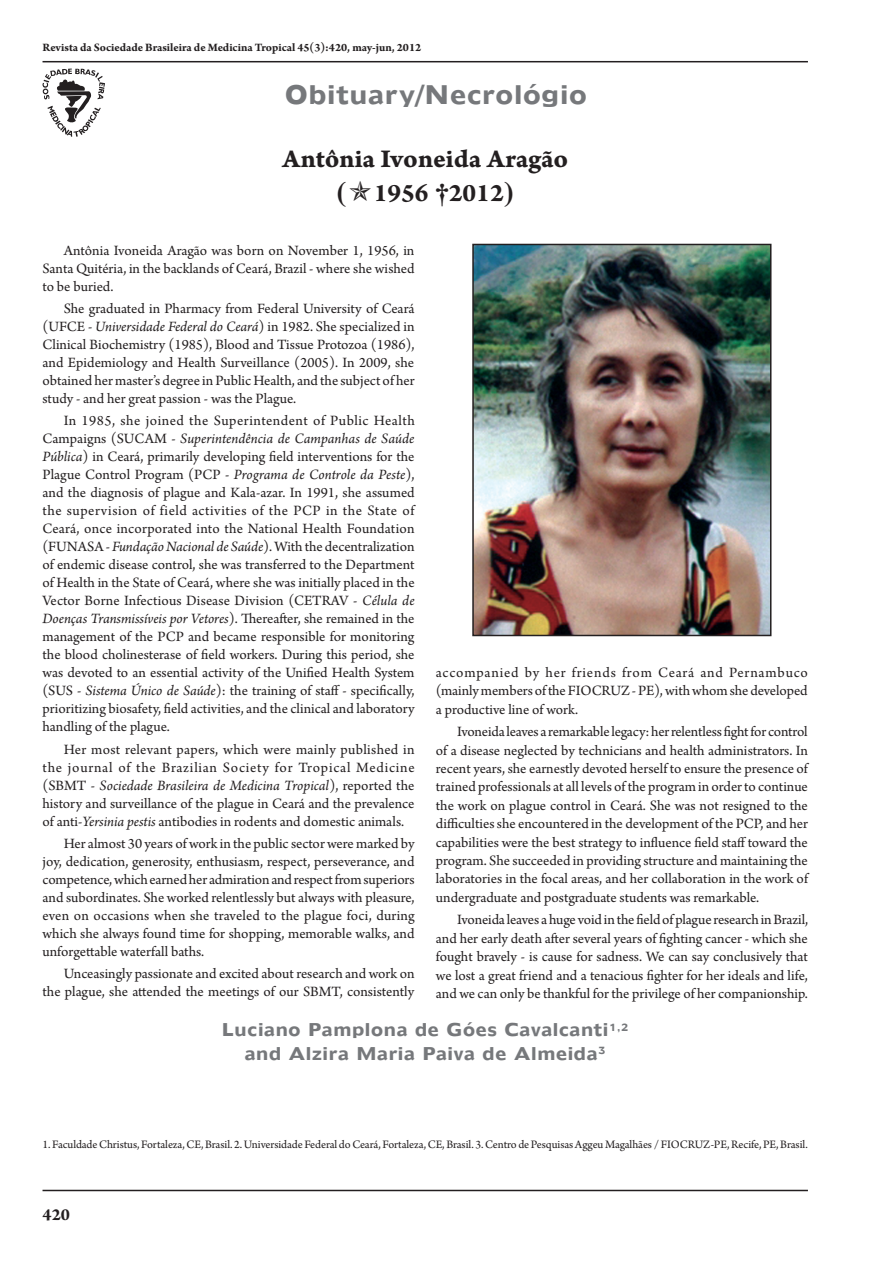
<style>
.page{position:relative;width:893px;height:1263px;background:#fff}
.page>*{position:absolute;margin:0;border:0;box-sizing:border-box;transform-origin:0 0}
.t1{font:27px "Arno Pro Bold Caption";letter-spacing:-.005em;color:#231f20}
.t2{font:700 27px "Arno Pro";color:#231f20}
.t3{font:24px "Humanist 970 BT Bold C";color:#76787b}
.t4{font:700 18px "Arno Pro";color:#231f20}
.t5{font:16.5px/23.9px "Humanist 970 BT Bold C";color:#76787b;text-align:center}
.t6{font:15px/18px "Arno Pro";color:#231f20;text-align:justify}
.t7{font:12px "Arno Pro";letter-spacing:-.005em;color:#231f20}
.t8{font:700 12px "Arno Pro";color:#231f20}
.s1{font-family:"Garamond";font-stretch:condensed}
.s2{font-style:italic}
</style>
<div class="page">
<hr style="left:43px;top:1190px;width:765px;height:1px;background:#231f20">
<svg style="left:43px;top:69px;width:62px;height:68px"></svg>
<img style="left:475px;top:247px;width:293px;height:386px">
<div style="left:472px;top:244px;width:299px;height:392px;border:2px solid #231f20"></div>
<hr style="left:43px;top:61px;width:765px;height:1px;background:#231f20">
<p class="t8" style="left:43px;top:40px;width:380px">Revista da Sociedade Brasileira de Medicina Tropical 45(3):420, may-jun, 2012</p>
<h2 class="t3" style="left:284px;top:79px;width:304px">Obituary/Necrológio</h2>
<h1 class="t1" style="left:282px;top:142px;width:288px">Antônia Ivoneida Aragão</h1>
<h1 class="t2" style="left:336px;top:178px;width:179px"><span class="s1">(</span> 1956 <span class="s1">†</span>2012<span class="s1">)</span></h1>
<p class="t6" style="left:43px;top:242px;width:374px;text-indent:21px">Antônia Ivoneida Aragão was born on November 1, 1956, in Santa Quitéria, in the backlands of Ceará, Brazil - where she wished to be buried.</p>
<p class="t6" style="left:43px;top:300px;width:374px;text-indent:21px">She graduated in Pharmacy from Federal University of Ceará (UFCE - <span class="s2">Universidade Federal do Ceará</span>) in 1982. She specialized in Clinical Biochemistry (1985), Blood and Tissue Protozoa (1986), and Epidemiology and Health Surveillance (2005). In 2009, she obtained her master’s degree in Public Health, and the subject of her study - and her great passion - was the Plague.</p>
<p class="t6" style="left:43px;top:412px;width:374px;text-indent:21px">In 1985, she joined the Superintendent of Public Health Campaigns (SUCAM - <span class="s2">Superintendência de Campanhas de Saúde Pública</span>) in Ceará, primarily developing field interventions for the Plague Control Program (PCP - <span class="s2">Programa de Controle da Peste</span>), and the diagnosis of plague and Kala-azar. In 1991, she assumed the supervision of field activities of the PCP in the State of Ceará, once incorporated into the National Health Foundation (FUNASA - <span class="s2">Fundação Nacional de Saúde</span>). With the decentralization of endemic disease control, she was transferred to the Department of Health in the State of Ceará, where she was initially placed in the Vector Borne Infectious Disease Division (CETRAV - <span class="s2">Célula de Doenças Transmissíveis por Vetores</span>). Thereafter, she remained in the management of the PCP and became responsible for monitoring the blood cholinesterase of field workers. During this period, she was devoted to an essential activity of the Unified Health System (SUS - <span class="s2">Sistema Único de Saúde</span>): the training of staff - specifically, prioritizing biosafety, field activities, and the clinical and laboratory handling of the plague.</p>
<p class="t6" style="left:43px;top:741px;width:374px;text-indent:21px">Her most relevant papers, which were mainly published in the journal of the Brazilian Society for Tropical Medicine (SBMT - <span class="s2">Sociedade Brasileira de Medicina Tropical</span>), reported the history and surveillance of the plague in Ceará and the prevalence of anti-<span class="s2">Yersinia pestis</span> antibodies in rodents and domestic animals.</p>
<p class="t6" style="left:43px;top:835px;width:374px;text-indent:21px">Her almost 30 years of work in the public sector were marked by joy, dedication, generosity, enthusiasm, respect, perseverance, and competence, which earned her admiration and respect from superiors and subordinates. She worked relentlessly but always with pleasure, even on occasions when she traveled to the plague foci, during which she always found time for shopping, memorable walks, and unforgettable waterfall baths.</p>
<p class="t6" style="left:43px;top:965px;width:374px;text-align:right">Unceasingly passionate and excited about research and work on the plague, she attended the meetings of our SBMT, consistently</p>
<p class="t6" style="left:436px;top:664px;width:374px;line-height:18.5px">accompanied by her friends from Ceará and Pernambuco (mainly members of the FIOCRUZ - PE), with whom she developed a productive line of work.</p>
<p class="t6" style="left:436px;top:723px;width:374px;line-height:18.5px;text-indent:21px">Ivoneida leaves a remarkable legacy: her relentless fight for control of a disease neglected by technicians and health administrators. In recent years, she earnestly devoted herself to ensure the presence of trained professionals at all levels of the program in order to continue the work on plague control in Ceará. She was not resigned to the difficulties she encountered in the development of the PCP, and her capabilities were the best strategy to influence field staff toward the program. She succeeded in providing structure and maintaining the laboratories in the focal areas, and her collaboration in the work of undergraduate and postgraduate students was remarkable.</p>
<p class="t6" style="left:436px;top:911px;width:374px;line-height:18.5px;text-indent:21px">Ivoneida leaves a huge void in the field of plague research in Brazil, and her early death after several years of fighting cancer - which she fought bravely - is cause for sadness. We can say conclusively that we lost a great friend and a tenacious fighter for her ideals and life, and we can only be thankful for the privilege of her companionship.</p>
<p class="t5" style="left:222px;top:1017px;width:409px">Luciano Pamplona de Góes Cavalcanti<sup>1,2 </sup>and Alzira Maria Paiva de Almeida<sup>3</sup></p>
<p class="t7" style="left:43px;top:1137px;width:767px">1. Faculdade Christus, Fortaleza, CE, Brasil. 2. Universidade Federal do Ceará, Fortaleza, CE, Brasil. 3. Centro de Pesquisas Aggeu Magalhães / FIOCRUZ-PE, Recife, PE, Brasil.</p>
<p class="t4" style="left:43px;top:1204px;width:29px">420</p>
</div>
